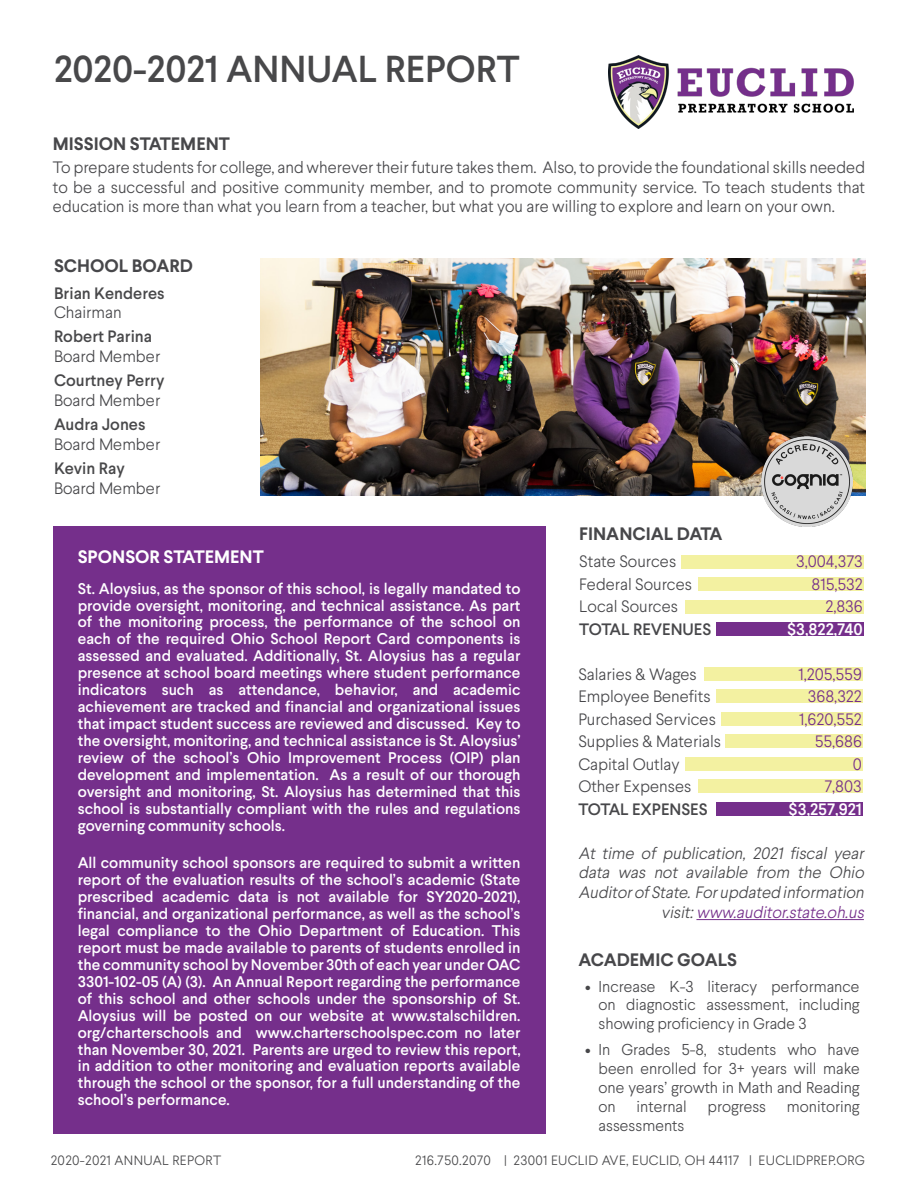
<style>
.page{position:relative;width:918px;height:1188px;background:#fff}
.page>*{position:absolute;margin:0;border:0;box-sizing:border-box;transform-origin:0 0}
.t1{font:500 37.5px "Larsseit";color:#48484a}
.t2{font:700 18px "Larsseit";color:#47474a}
.t3{font:700 18px "Larsseit";color:#fff}
.t4{font:300 16.5px/19.8px "Larsseit";color:#47474a;text-align:justify}
.t5{font:italic 300 16.5px/19.8px "Larsseit";color:#47474a;text-align:right}
.t6{font:300 16.5px "Larsseit";color:#752f8b}
.t7{font:500 16.5px "Larsseit";color:#48484a}
.t8{font:500 16.5px "Larsseit";color:#47474a}
.t9{font:500 16.5px "Larsseit";color:#fff}
.t10{font:300 15.75px/18.9px "Larsseit";color:#47474a;text-align:justify}
.t11{font:500 15.45px/17px "Larsseit";color:#fff;text-align:justify}
.t12{font:300 13.5px "Larsseit";letter-spacing:.025em;color:#48484a}
.s1{color:#752f8b}
</style>
<div class="page">
<div style="left:725px;top:735px;width:138px;height:13px;background:#f3f1a1"></div>
<div style="left:685px;top:757px;width:178px;height:14px;background:#f3f1a1"></div>
<div style="left:699px;top:780px;width:164px;height:13px;background:#f3f1a1"></div>
<div style="left:53px;top:527px;width:492px;height:607px;background:#752f8b"></div>
<img style="left:260px;top:258px;width:605px;height:237px">
<div style="left:681px;top:555px;width:183px;height:13px;background:#f3f1a1"></div>
<div style="left:699px;top:577px;width:165px;height:14px;background:#f3f1a1"></div>
<div style="left:685px;top:600px;width:179px;height:13px;background:#f3f1a1"></div>
<div style="left:716px;top:622px;width:148px;height:14px;background:#752f8b"></div>
<hr style="left:696px;top:919px;width:168px;height:1px;background:#752f8b">
<div style="left:705px;top:667px;width:158px;height:14px;background:#f3f1a1"></div>
<div style="left:716px;top:690px;width:147px;height:13px;background:#f3f1a1"></div>
<div style="left:722px;top:712px;width:141px;height:14px;background:#f3f1a1"></div>
<div style="left:716px;top:802px;width:147px;height:14px;background:#752f8b"></div>
<img style="left:609px;top:56px;width:244px;height:72px">
<img style="left:761px;top:436px;width:91px;height:91px">
<p class="t1" style="left:54px;top:45px;width:467px">2020-2021 ANNUAL REPORT</p>
<p class="t2" style="left:53px;top:132px;width:179px">MISSION STATEMENT</p>
<p class="t4" style="left:53px;top:157px;width:814px">To prepare students for college, and wherever their future takes them. Also, to provide the foundational skills needed to be a successful and positive community member, and to promote community service. To teach students that education is more than what you learn from a teacher, but what you are willing to explore and learn on your own.</p>
<p class="t2" style="left:54px;top:254px;width:141px">SCHOOL BOARD</p>
<p class="t7" style="left:54px;top:282px;width:112px">Brian Kenderes</p>
<p class="t4" style="left:54px;top:303px;width:69px">Chairman</p>
<p class="t7" style="left:54px;top:326px;width:100px">Robert Parina</p>
<p class="t4" style="left:54px;top:346px;width:108px">Board Member</p>
<p class="t7" style="left:54px;top:370px;width:112px">Courtney Perry</p>
<p class="t4" style="left:54px;top:390px;width:108px">Board Member</p>
<p class="t7" style="left:54px;top:414px;width:93px">Audra Jones</p>
<p class="t4" style="left:54px;top:434px;width:108px">Board Member</p>
<p class="t7" style="left:54px;top:458px;width:72px">Kevin Ray</p>
<p class="t4" style="left:54px;top:478px;width:108px">Board Member</p>
<p class="t3" style="left:78px;top:545px;width:187px">SPONSOR STATEMENT</p>
<p class="t11" style="left:78px;top:580px;width:444px">St. Aloysius, as the sponsor of this school, is legally mandated to provide oversight, monitoring, and technical assistance. As part of the monitoring process, the performance of the school on each of the required Ohio School Report Card components is assessed and evaluated. Additionally, St. Aloysius has a regular presence at school board meetings where student performance indicators such as attendance, behavior, and academic achievement are tracked and financial and organizational issues that impact student success are reviewed and discussed. Key to the oversight, monitoring, and technical assistance is St. Aloysius’ review of the school’s Ohio Improvement Process (OIP) plan development and implementation. As a result of our thorough oversight and monitoring, St. Aloysius has determined that this school is substantially compliant with the rules and regulations governing community schools.</p>
<p class="t11" style="left:78px;top:854px;width:444px">All community school sponsors are required to submit a written report of the evaluation results of the school’s academic (State prescribed academic data is not available for SY2020-2021), financial, and organizational performance, as well as the school’s legal compliance to the Ohio Department of Education. This report must be made available to parents of students enrolled in the community school by November 30th of each year under OAC 3301-102-05 (A) (3). An Annual Report regarding the performance of this school and other schools under the sponsorship of St.<br>Aloysius will be posted on our website at www.stalschildren. org/charterschools and www.charterschoolspec.com no later than November 30, 2021. Parents are urged to review this report, in addition to other monitoring and evaluation reports available through the school or the sponsor, for a full understanding of the school’s performance.</p>
<p class="t2" style="left:579px;top:522px;width:145px">FINANCIAL DATA</p>
<p class="t4" style="left:579px;top:552px;width:98px">State Sources</p>
<p class="t6" style="left:796px;top:551px;width:68px">3,004,373</p>
<p class="t4" style="left:579px;top:574px;width:114px">Federal Sources</p>
<p class="t6" style="left:812px;top:574px;width:53px">815,532</p>
<p class="t4" style="left:579px;top:597px;width:100px">Local Sources</p>
<p class="t6" style="left:825px;top:596px;width:39px">2,836</p>
<p class="t8" style="left:579px;top:619px;width:134px">TOTAL REVENUES</p>
<p class="t9" style="left:787px;top:619px;width:77px">$3,822,740</p>
<p class="t4" style="left:578px;top:664px;width:120px">Salaries &amp; Wages</p>
<p class="t6" style="left:798px;top:664px;width:65px">1,205,559</p>
<p class="t4" style="left:578px;top:686px;width:134px">Employee Benefits</p>
<p class="t6" style="left:808px;top:686px;width:56px">368,322</p>
<p class="t4" style="left:578px;top:709px;width:139px">Purchased Services</p>
<p class="t6" style="left:799px;top:709px;width:64px">1,620,552</p>
<p class="t4" style="left:578px;top:731px;width:144px">Supplies &amp; Materials</p>
<p class="t6" style="left:815px;top:731px;width:49px">55,686</p>
<p class="t4" style="left:578px;top:754px;width:103px">Capital Outlay</p>
<p class="t6" style="left:853px;top:754px;width:11px">0</p>
<p class="t4" style="left:578px;top:776px;width:115px">Other Expenses</p>
<p class="t6" style="left:824px;top:776px;width:39px">7,803</p>
<p class="t8" style="left:578px;top:798px;width:131px">TOTAL EXPENSES</p>
<p class="t9" style="left:789px;top:798px;width:75px">$3,257,921</p>
<p class="t5" style="left:578px;top:843px;width:291px">At time of publication, 2021 fiscal year data was not available from the Ohio AuditorofState.Forupdated information visit:<span class="s1">www.auditor.state.oh.us</span></p>
<p class="t2" style="left:578px;top:948px;width:160px">ACADEMIC GOALS</p>
<p class="t10" style="left:599px;top:976px;width:263px;text-indent:-14px">• Increase K-3 literacy performance on diagnostic assessment, including showing proficiency in Grade 3</p>
<p class="t10" style="left:599px;top:1040px;width:263px;text-indent:-14px">• In Grades 5-8, students who have been enrolled for 3+ years will make one years’ growth in Math and Reading on</p>
<p class="t10" style="left:637px;top:1097px;width:52px">internal</p>
<p class="t10" style="left:708px;top:1097px;width:60px">progress</p>
<p class="t10" style="left:787px;top:1097px;width:74px">monitoring</p>
<p class="t10" style="left:599px;top:1115px;width:87px">assessments</p>
<p class="t12" style="left:51px;top:1152px;width:172px">2020-2021 ANNUAL REPORT</p>
<p class="t12" style="left:415px;top:1152px;width:451px">216.750.2070 | 23001 EUCLID AVE, EUCLID, OH 44117 | EUCLIDPREP.ORG</p>
</div>
